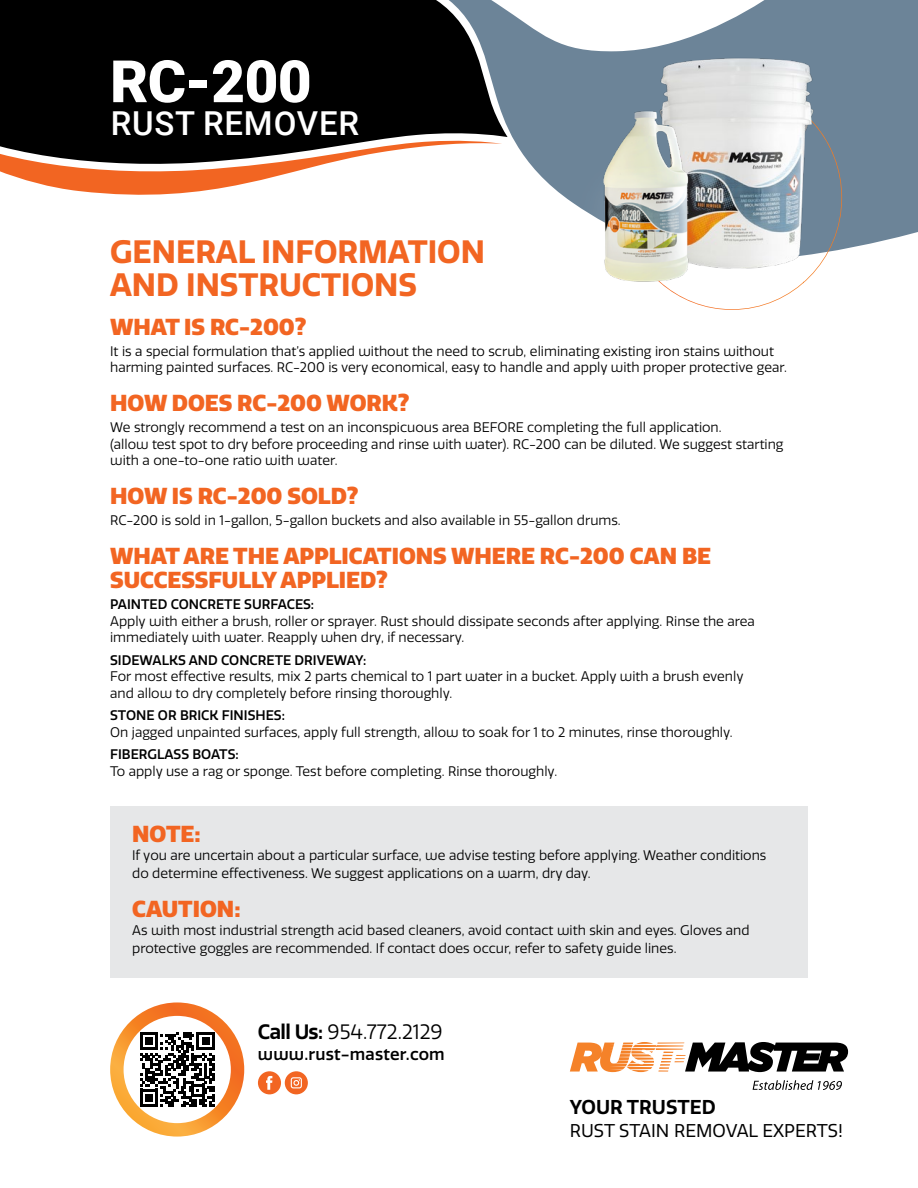
<style>
.page{position:relative;width:918px;height:1188px;background:#fff}
.page>*{position:absolute;margin:0;border:0;box-sizing:border-box;transform-origin:0 0}
.t1{font:900 58.5px "Roboto";color:#fff}
.t2{font:500 33px "Roboto";letter-spacing:.025em;color:#fff}
.t3{font:700 31.5px/33px "Quatro";color:#f26522}
.t4{font:900 22.5px/24px "Quatro";color:#f26522}
.t5{font:20.25px "Quatro";color:#000}
.t6{font:600 19.5px "Quatro";color:#000}
.t7{font:18px "Quatro";color:#000}
.t8{font:500 16.5px "Quatro";letter-spacing:.01em;color:#000}
.t9{font:13.5px/16.5px "Quatro";color:#000}
.t10{font:500 13.5px "Quatro";color:#000}
.s1{font-weight:600}
</style>
<div class="page">
<svg style="left:508px;top:0;width:410px;height:248px;fill:#6c8498"></svg>
<div style="left:258px;top:1071px;width:23px;height:23px;background:#f26522;border-radius:50%"></div>
<svg style="left:266px;top:1076px;width:6px;height:14px"></svg>
<div style="left:285px;top:1071px;width:23px;height:23px;background:#f26522;border-radius:50%"></div>
<svg style="left:291px;top:1077px;width:11px;height:11px"></svg>
<div style="left:0;top:0;width:508px;height:137px;background:#000"></div>
<svg style="left:0;top:119px;width:502px;height:76px"></svg>
<div style="left:110px;top:806px;width:698px;height:171px;background:#e6e7e8"></div>
<svg style="left:110px;top:1002px;width:134px;height:135px"></svg>
<div style="left:124px;top:1016px;width:107px;height:107px;background:#fff;border-radius:50%"></div>
<svg style="left:140px;top:1032px;width:75px;height:75px"></svg>
<svg style="left:753px;top:1080px;width:89px;height:10px"></svg>
<svg style="left:570px;top:1042px;width:278px;height:30px"></svg>
<img style="left:625px;top:13px;width:224px;height:297px">
<img style="left:543px;top:68px;width:166px;height:242px">
<h1 class="t1" style="left:110px;top:40px;width:203px">RC-200</h1>
<h2 class="t2" style="left:111px;top:100px;width:250px">RUST REMOVER</h2>
<h3 class="t3" style="left:110px;top:235px;width:376px">GENERAL INFORMATION<br>AND INSTRUCTIONS</h3>
<h3 class="t4" style="left:110px;top:315px;width:198px">WHAT IS RC-200?</h3>
<p class="t9" style="left:110px;top:343px;width:678px">It is a special formulation that’s applied without the need to scrub, eliminating existing iron stains without harming painted surfaces. RC-200 is very economical, easy to handle and apply with proper protective gear.</p>
<h3 class="t4" style="left:110px;top:391px;width:301px">HOW DOES RC-200 WORK?</h3>
<p class="t9" style="left:110px;top:420px;width:675px">We strongly recommend a test on an inconspicuous area BEFORE completing the full application.<br>(allow test spot to dry before proceeding and rinse with water). RC-200 can be diluted. We suggest starting with a one-to-one ratio with water.</p>
<h3 class="t4" style="left:110px;top:484px;width:250px">HOW IS RC-200 SOLD?</h3>
<p class="t9" style="left:110px;top:513px;width:512px">RC-200 is sold in 1-gallon, 5-gallon buckets and also available in 55-gallon drums.</p>
<h3 class="t4" style="left:110px;top:544px;width:603px">WHAT ARE THE APPLICATIONS WHERE RC-200 CAN BE<br>SUCCESSFULLY APPLIED?</h3>
<p class="t10" style="left:110px;top:597px;width:206px">PAINTED CONCRETE SURFACES:</p>
<p class="t9" style="left:110px;top:613px;width:646px">Apply with either a brush, roller or sprayer. Rust should dissipate seconds after applying. Rinse the area immediately with water. Reapply when dry, if necessary.</p>
<p class="t10" style="left:110px;top:652px;width:258px">SIDEWALKS AND CONCRETE DRIVEWAY:</p>
<p class="t9" style="left:110px;top:669px;width:635px">For most effective results, mix 2 parts chemical to 1 part water in a bucket. Apply with a brush evenly and allow to dry completely before rinsing thoroughly.</p>
<p class="t10" style="left:110px;top:708px;width:176px">STONE OR BRICK FINISHES:</p>
<p class="t9" style="left:110px;top:724px;width:624px">On jagged unpainted surfaces, apply full strength, allow to soak for 1 to 2 minutes, rinse thoroughly.</p>
<p class="t10" style="left:110px;top:747px;width:130px">FIBERGLASS BOATS:</p>
<p class="t9" style="left:110px;top:763px;width:449px">To apply use a rag or sponge. Test before completing. Rinse thoroughly.</p>
<h3 class="t4" style="left:132px;top:822px;width:70px">NOTE:</h3>
<p class="t9" style="left:132px;top:847px;width:636px;line-height:18px">If you are uncertain about a particular surface, we advise testing before applying. Weather conditions do determine effectiveness. We suggest applications on a warm, dry day.</p>
<h3 class="t4" style="left:132px;top:897px;width:110px">CAUTION:</h3>
<p class="t9" style="left:132px;top:922px;width:619px;line-height:18px">As with most industrial strength acid based cleaners, avoid contact with skin and eyes. Gloves and protective goggles are recommended. If contact does occur, refer to safety guide lines.</p>
<h3 class="t5" style="left:258px;top:1021px;width:186px"><span class="s1">Call Us:</span> 954.772.2129</h3>
<p class="t8" style="left:258px;top:1045px;width:188px">www.rust-master.com</p>
<h3 class="t6" style="left:570px;top:1096px;width:147px">YOUR TRUSTED</h3>
<h3 class="t7" style="left:570px;top:1120px;width:275px">RUST STAIN REMOVAL EXPERTS!</h3>
</div>
